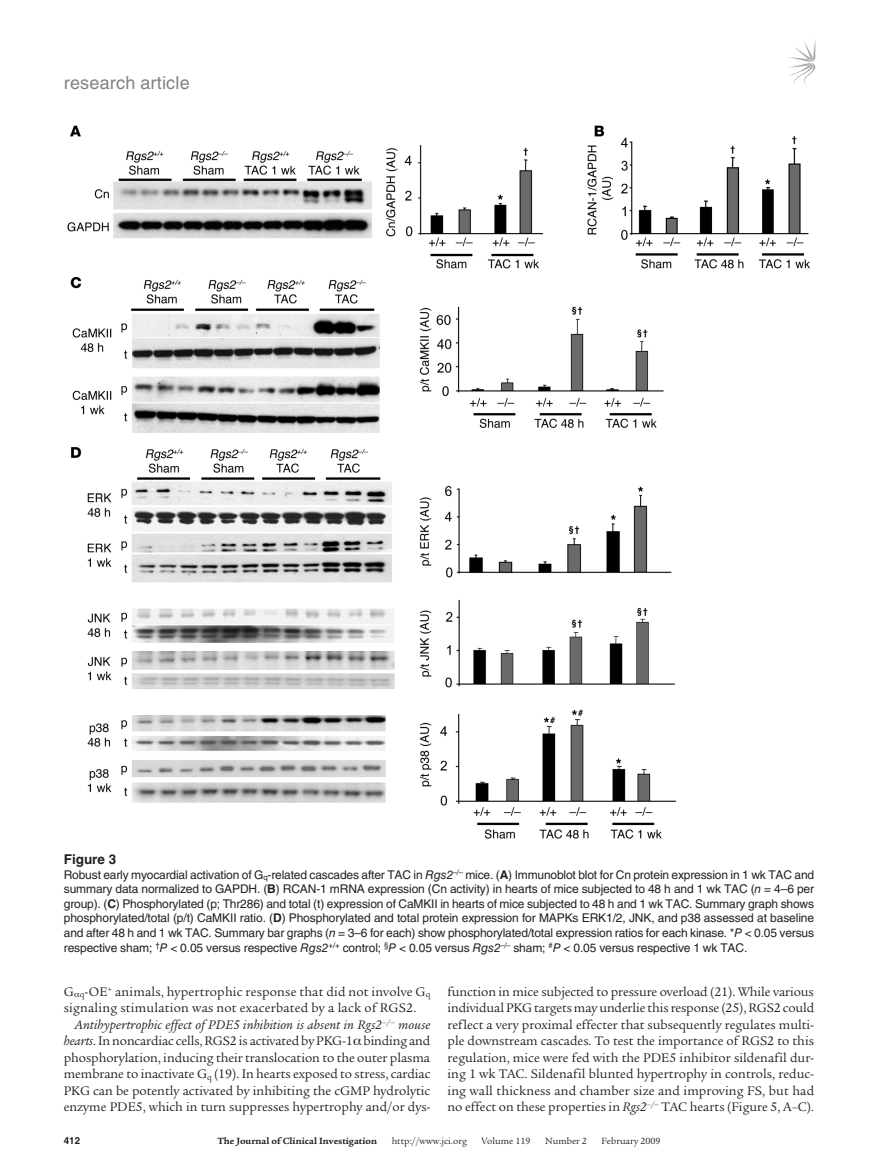
<style>
.page{position:relative;width:878px;height:1174px;background:#fff}
.page>*{position:absolute;margin:0;border:0;box-sizing:border-box;transform-origin:0 0}
.t1{font:18px "Helvetica LT Std";letter-spacing:.01em;color:#808285}
.t2{font:13.5px/16.5px "Legacy Serif Std";letter-spacing:.01em;color:#231f20;text-align:justify}
.t3{font:700 13.5px "Helvetica LT Std";color:#231f20}
.t4{font:12px/14.7px "Helvetica LT Std";letter-spacing:-.01em;color:#231f20;text-align:justify}
.t5{font:9.75px "Legacy Serif Std";color:#231f20}
.t6{font:700 9.75px "Legacy Serif Std";color:#231f20}
.t7{font:700 9.75px "Helvetica LT Std";color:#231f20}
.s1{font-style:italic}
.s2{font-weight:700}
</style>
<div class="page">
<svg style="left:789px;top:41px;width:26px;height:44px"></svg>
<img style="left:67px;top:125px;width:743px;height:714px">
<h1 class="t1" style="left:64px;top:72px;width:127px">research article</h1>
<p class="t3" style="left:64px;top:851px;width:54px">Figure 3</p>
<p class="t4" style="left:64px;top:867px;width:751px">Robust early myocardial activation of G<sub>q</sub>-related cascades after TAC in <span class="s1">Rgs2</span><sup>–/–</sup> mice. (<span class="s2">A</span>) Immunoblot blot for Cn protein expression in 1 wk TAC and summary data normalized to GAPDH. (<span class="s2">B</span>) RCAN-1 mRNA expression (Cn activity) in hearts of mice subjected to 48 h and 1 wk TAC (<span class="s1">n</span> = 4–6 per group). (<span class="s2">C</span>) Phosphorylated (p; Thr286) and total (t) expression of CaMKII in hearts of mice subjected to 48 h and 1 wk TAC. Summary graph shows phosphorylated/total (p/t) CaMKII ratio. (<span class="s2">D</span>) Phosphorylated and total protein expression for MAPKs ERK1/2, JNK, and p38 assessed at baseline and after 48 h and 1 wk TAC. Summary bar graphs (<span class="s1">n</span> = 3–6 for each) show phosphorylated/total expression ratios for each kinase. *<span class="s1">P</span> &lt; 0.05 versus respective sham; <sup>†</sup><span class="s1">P</span> &lt; 0.05 versus respective <span class="s1">Rgs2</span><sup>+/+</sup> control; <sup>§</sup><span class="s1">P</span> &lt; 0.05 versus <span class="s1">Rgs2</span><sup>–/–</sup> sham; <sup>#</sup><span class="s1">P</span> &lt; 0.05 versus respective 1 wk TAC.</p>
<p class="t2" style="left:64px;top:983px;width:368px">G <sub>q</sub>-OE<sup>+</sup> animals, hypertrophic response that did not involve G<sub>q </sub>signaling stimulation was not exacerbated by a lack of RGS2.</p>
<p class="t2" style="left:64px;top:1016px;width:368px;text-indent:11px"><span class="s1">Antihypertrophic effect of PDE5 inhibition is absent in Rgs2</span><sup>–/–</sup> <span class="s1">mouse hearts</span>. In noncardiac cells, RGS2 is activated by PKG-1 binding and phosphorylation, inducing their translocation to the outer plasma membrane to inactivate G<sub>q</sub> (19). In hearts exposed to stress, cardiac PKG can be potently activated by inhibiting the cGMP hydrolytic enzyme PDE5, which in turn suppresses hypertrophy and/or dys-</p>
<p class="t2" style="left:447px;top:983px;width:368px">function in mice subjected to pressure overload (21). While various individual PKG targets may underlie this response (25), RGS2 could reflect a very proximal effecter that subsequently regulates multi&shy;ple downstream cascades. To test the importance of RGS2 to this regulation, mice were fed with the PDE5 inhibitor sildenafil dur&shy;ing 1 wk TAC. Sildenafil blunted hypertrophy in controls, reduc&shy;ing wall thickness and chamber size and improving FS, but had no effect on these properties in <span class="s1">Rgs2</span><sup>–/–</sup> TAC hearts (Figure 5, A–C).</p>
<p class="t7" style="left:64px;top:1134px;width:18px">412</p>
<p class="t6" style="left:217px;top:1135px;width:161px">The Journal of Clinical Investigation</p>
<p class="t5" style="left:391px;top:1135px;width:77px">http://www.jci.org</p>
<p class="t5" style="left:481px;top:1135px;width:50px">Volume 119</p>
<p class="t5" style="left:545px;top:1135px;width:43px">Number 2</p>
<p class="t5" style="left:601px;top:1135px;width:61px">February 2009</p>
</div>
